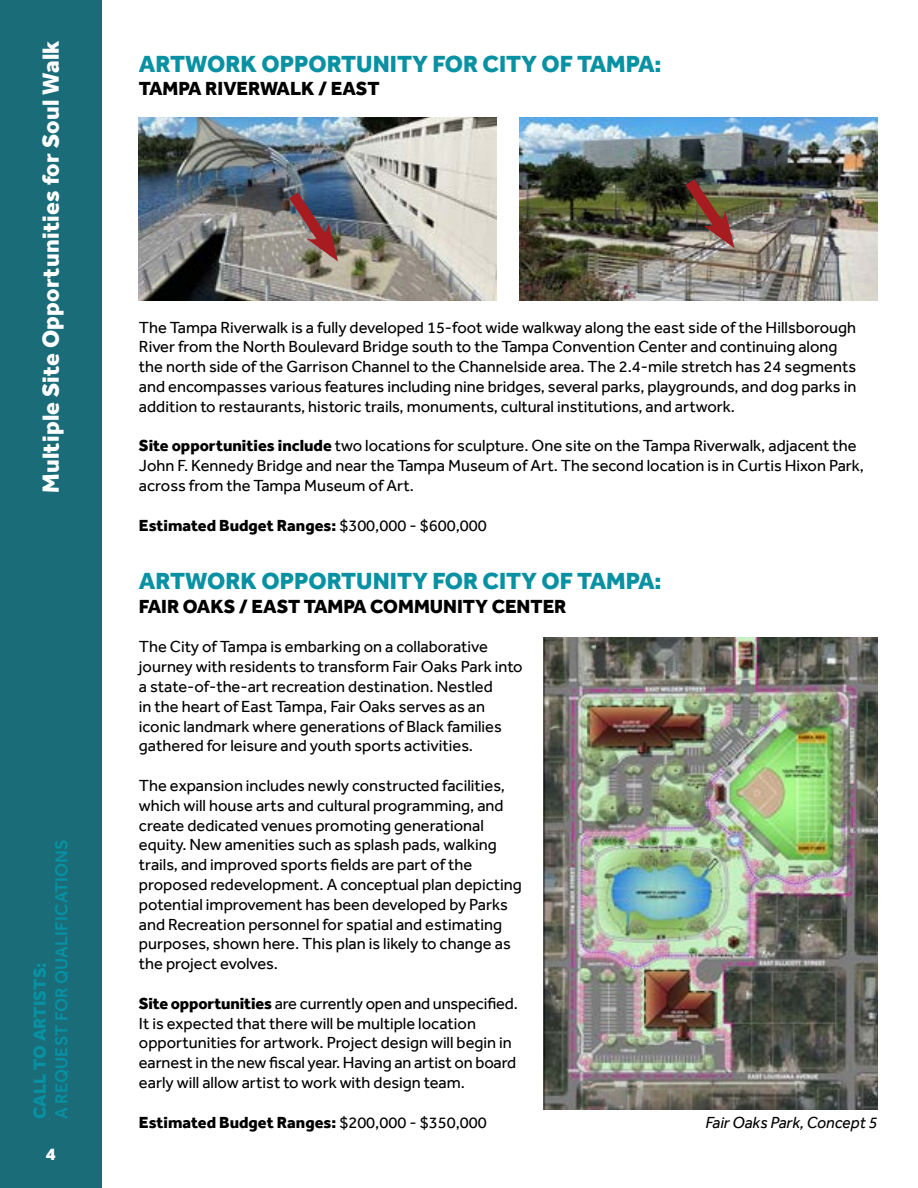
<style>
.page{position:relative;width:918px;height:1188px;background:#fff}
.page>*{position:absolute;margin:0;border:0;box-sizing:border-box;transform-origin:0 0}
.t1{font:800 24px "Effra";color:#0891a2}
.t2{font:800 24px "Effra";letter-spacing:.01em;color:#fff}
.t3{font:800 19.5px "Effra";color:#000}
.t4{font:500 18px "Effra";letter-spacing:.01em;color:#0891a2}
.t5{font:800 18px "Effra";letter-spacing:.01em;color:#0891a2}
.t6{font:800 18px "Effra";color:#fff}
.t7{font:16.5px/19.8px "Effra";color:#000}
.t8{font:800 16.5px "Effra";color:#000}
.t9{font:italic 16.5px "Effra";color:#000}
.s1{font-weight:800}
.s2{font-weight:400}
</style>
<div class="page">
<div style="left:0;top:0;width:101px;height:1188px;background:#1a6c79"></div>
<img style="left:139px;top:117px;width:358px;height:183px">
<img style="left:520px;top:117px;width:358px;height:183px">
<img style="left:675px;top:168px;width:62px;height:80px">
<img style="left:279px;top:181px;width:62px;height:81px">
<img style="left:544px;top:638px;width:334px;height:471px">
<h1 class="t2" style="left:36px;top:493px;width:454px;rotate:-90deg">Multiple Site Opportunities for Soul Walk</h1>
<p class="t5" style="left:29px;top:1119px;width:158px;rotate:-90deg">CALL TO ARTISTS:</p>
<p class="t4" style="left:51px;top:1119px;width:281px;rotate:-90deg">A REQUEST FOR QUALIFICATIONS</p>
<p class="t6" style="left:46px;top:1143px;width:12px">4</p>
<h1 class="t1" style="left:139px;top:49px;width:524px">ARTWORK OPPORTUNITY FOR CITY OF TAMPA:</h1>
<p class="t3" style="left:139px;top:77px;width:242px">TAMPA RIVERWALK / EAST</p>
<p class="t7" style="left:139px;top:317px;width:719px">The Tampa Riverwalk is a fully developed 15-foot wide walkway along the east side of the Hillsborough River from the North Boulevard Bridge south to the Tampa Convention Center and continuing along the north side of the Garrison Channel to the Channelside area. The 2.4-mile stretch has 24 segments and encompasses various features including nine bridges, several parks, playgrounds, and dog parks in</p>
<p class="t7" style="left:139px;top:396px;width:598px">addition to restaurants, historic trails, monuments, cultural institutions, and artwork.</p>
<p class="t7" style="left:139px;top:436px;width:719px"><span class="s1">Site opportunities include</span> two locations for sculpture. One site on the Tampa Riverwalk, adjacent the</p>
<p class="t7" style="left:139px;top:456px;width:727px">John F. Kennedy Bridge and near the Tampa Museum of Art. The second location is in Curtis Hixon Park, across from the Tampa Museum of Art.</p>
<p class="t8" style="left:139px;top:515px;width:349px">Estimated Budget Ranges: <span class="s2">$300,000 - $600,000</span></p>
<h2 class="t1" style="left:139px;top:567px;width:524px">ARTWORK OPPORTUNITY FOR CITY OF TAMPA:</h2>
<p class="t3" style="left:139px;top:595px;width:429px">FAIR OAKS / EAST TAMPA COMMUNITY CENTER</p>
<p class="t7" style="left:139px;top:637px;width:351px">The City of Tampa is embarking on a collaborative</p>
<p class="t7" style="left:139px;top:657px;width:385px">journey with residents to transform Fair Oaks Park into</p>
<p class="t7" style="left:139px;top:676px;width:355px">a state-of-the-art recreation destination. Nestled</p>
<p class="t7" style="left:139px;top:696px;width:364px">in the heart of East Tampa, Fair Oaks serves as an iconic landmark where generations of Black families gathered for leisure and youth sports activities.</p>
<p class="t7" style="left:139px;top:775px;width:367px;text-align:justify">The expansion includes newly constructed facilities, which will house arts and cultural programming, and create dedicated venues promoting generational</p>
<p class="t7" style="left:139px;top:835px;width:359px">equity. New amenities such as splash pads, walking trails, and improved sports fields are part of the</p>
<p class="t7" style="left:139px;top:874px;width:384px">proposed redevelopment. A conceptual plan depicting</p>
<p class="t7" style="left:139px;top:894px;width:371px">potential improvement has been developed by Parks and Recreation personnel for spatial and estimating</p>
<p class="t7" style="left:139px;top:934px;width:373px">purposes, shown here. This plan is likely to change as the project evolves.</p>
<p class="t7" style="left:139px;top:993px;width:380px"><span class="s1">Site opportunities</span> are currently open and unspecified.<br>It is expected that there will be multiple location opportunities for artwork. Project design will begin in earnest in the new fiscal year. Having an artist on board</p>
<p class="t7" style="left:139px;top:1072px;width:328px">early will allow artist to work with design team.</p>
<p class="t8" style="left:139px;top:1112px;width:349px">Estimated Budget Ranges: <span class="s2">$200,000 - $350,000</span></p>
<p class="t9" style="left:705px;top:1112px;width:174px">Fair Oaks Park, Concept 5</p>
</div>
